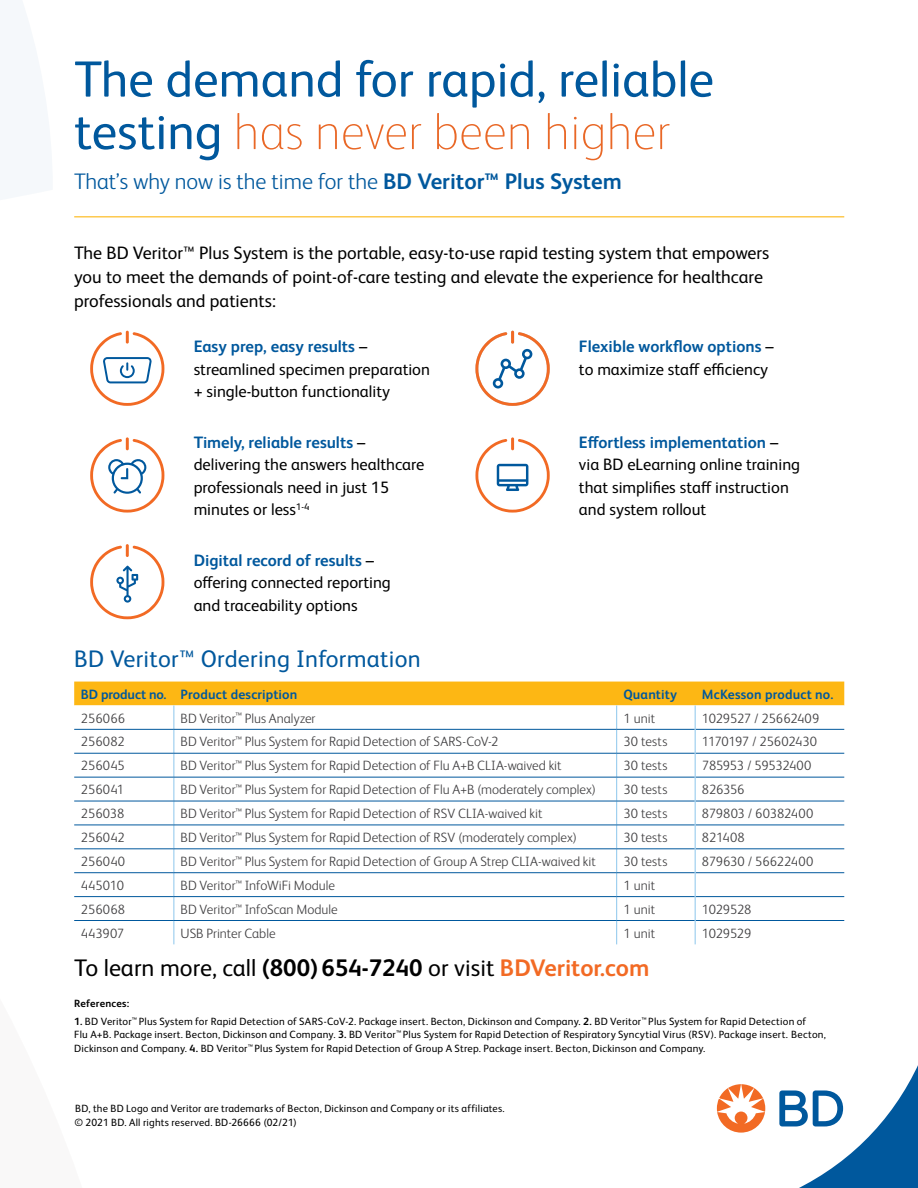
<style>
.page{position:relative;width:918px;height:1188px;background:#fff}
.page>*{position:absolute;margin:0;border:0;box-sizing:border-box;transform-origin:0 0}
.t1{font:51px/52.5px "FS Albert Pro";color:#00589d}
.t2{font:24px "FS Albert Pro";color:#000}
.t3{font:24px "FS Albert Pro";letter-spacing:.01em;color:#00589d}
.t4{font:300 22.5px "FS Albert Pro";color:#00589d}
.t5{font:18px/24px "FS Albert Pro";color:#000}
.t6{font:16.5px/22.5px "FS Albert Pro";color:#000}
.t7{font:300 13.5px "FS Albert Pro";color:#414042}
.t8{font:700 13.5px "FS Albert Pro";letter-spacing:.01em;color:#00589d}
.t9{font:300 13.5px "FS Albert Pro";letter-spacing:-.02em;color:#414042}
.t10{font:10.5px/13.5px "FS Albert Pro";letter-spacing:.02em;color:#000}
.t11{font:700 10.5px "FS Albert Pro";letter-spacing:.02em;color:#000}
.s1{font-weight:100;color:#e96827}
.s2{font-weight:700}
.s3{font-weight:700;color:#00589d}
.s4{font-weight:700;color:#f26a24}
</style>
<div class="page">
<hr style="left:74px;top:216px;width:770px;height:1px;background:#fdb714">
<svg style="left:717px;top:1065px;width:201px;height:123px"></svg>
<svg style="left:90px;top:544px;width:74px;height:75px"></svg>
<svg style="left:90px;top:437px;width:74px;height:76px"></svg>
<svg style="left:475px;top:437px;width:75px;height:76px"></svg>
<svg style="left:475px;top:331px;width:75px;height:75px"></svg>
<svg style="left:90px;top:331px;width:74px;height:75px"></svg>
<svg style="left:74px;top:682px;width:770px;height:262px"></svg>
<h1 class="t1" style="left:74px;top:49px;width:641px">The demand for rapid, reliable testing <span class="s1">has never been higher</span></h1>
<h3 class="t4" style="left:74px;top:166px;width:549px">That’s why now is the time for the <span class="s2">BD Veritor™ Plus System</span></h3>
<h3 class="t5" style="left:74px;top:239px;width:697px">The BD Veritor™ Plus System is the portable, easy-to-use rapid testing system that empowers you to meet the demands of point-of-care testing and elevate the experience for healthcare professionals and patients:</h3>
<p class="t6" style="left:194px;top:334px;width:238px"><span class="s3">Easy prep, easy results</span> – streamlined specimen preparation + single-button functionality</p>
<p class="t6" style="left:579px;top:334px;width:196px"><span class="s3">Flexible workflow options</span> – to maximize staff efficiency</p>
<p class="t6" style="left:194px;top:429px;width:232px"><span class="s3">Timely, reliable results</span> – delivering the answers healthcare professionals need in just 15 minutes or less<sup>1-4</sup></p>
<p class="t6" style="left:194px;top:547px;width:199px"><span class="s3">Digital record of results</span> – offering connected reporting and traceability options</p>
<p class="t6" style="left:579px;top:429px;width:223px"><span class="s3">Effortless implementation</span> – via BD eLearning online training that simplifies staff instruction and system rollout</p>
<h2 class="t3" style="left:74px;top:641px;width:348px">BD Veritor™ Ordering Information</h2>
<p class="t8" style="left:81px;top:685px;width:218px">BD product no. Product description</p>
<p class="t8" style="left:623px;top:685px;width:55px">Quantity</p>
<p class="t8" style="left:702px;top:685px;width:133px">McKesson product no.</p>
<p class="t7" style="left:81px;top:709px;width:46px">256066</p>
<p class="t7" style="left:181px;top:709px;width:136px">BD Veritor<sup>™</sup> Plus Analyzer</p>
<p class="t7" style="left:623px;top:709px;width:33px">1 unit</p>
<p class="t7" style="left:702px;top:709px;width:119px">1029527 / 25662409</p>
<p class="t7" style="left:81px;top:733px;width:45px">256082</p>
<p class="t7" style="left:181px;top:733px;width:319px">BD Veritor<sup>™</sup> Plus System for Rapid Detection of SARS-CoV-2</p>
<p class="t7" style="left:623px;top:733px;width:46px">30 tests</p>
<p class="t9" style="left:702px;top:733px;width:117px">1170197 / 25602430</p>
<p class="t7" style="left:81px;top:756px;width:45px">256045</p>
<p class="t7" style="left:181px;top:756px;width:383px">BD Veritor<sup>™</sup> Plus System for Rapid Detection of Flu A+B CLIA-waived kit</p>
<p class="t7" style="left:623px;top:756px;width:46px">30 tests</p>
<p class="t9" style="left:702px;top:756px;width:111px">785953 / 59532400</p>
<p class="t7" style="left:81px;top:780px;width:45px">256041</p>
<p class="t7" style="left:181px;top:780px;width:417px">BD Veritor<sup>™</sup> Plus System for Rapid Detection of Flu A+B (moderately complex)</p>
<p class="t7" style="left:623px;top:780px;width:46px">30 tests</p>
<p class="t7" style="left:702px;top:780px;width:44px">826356</p>
<p class="t7" style="left:81px;top:804px;width:45px">256038</p>
<p class="t7" style="left:181px;top:804px;width:363px">BD Veritor<sup>™</sup> Plus System for Rapid Detection of RSV CLIA-waived kit</p>
<p class="t7" style="left:623px;top:804px;width:46px">30 tests</p>
<p class="t7" style="left:702px;top:804px;width:113px">879803 / 60382400</p>
<p class="t7" style="left:81px;top:828px;width:45px">256042</p>
<p class="t7" style="left:181px;top:828px;width:398px">BD Veritor<sup>™</sup> Plus System for Rapid Detection of RSV (moderately complex)</p>
<p class="t7" style="left:623px;top:828px;width:46px">30 tests</p>
<p class="t7" style="left:702px;top:828px;width:44px">821408</p>
<p class="t7" style="left:81px;top:852px;width:46px">256040</p>
<p class="t7" style="left:181px;top:852px;width:417px">BD Veritor<sup>™</sup> Plus System for Rapid Detection of Group A Strep CLIA-waived kit</p>
<p class="t7" style="left:623px;top:852px;width:46px">30 tests</p>
<p class="t7" style="left:702px;top:852px;width:113px">879630 / 56622400</p>
<p class="t7" style="left:81px;top:876px;width:45px">445010</p>
<p class="t7" style="left:181px;top:876px;width:156px">BD Veritor<sup>™</sup> InfoWiFi Module</p>
<p class="t7" style="left:623px;top:876px;width:33px">1 unit</p>
<p class="t7" style="left:81px;top:900px;width:46px">256068</p>
<p class="t7" style="left:181px;top:900px;width:159px">BD Veritor<sup>™</sup> InfoScan Module</p>
<p class="t7" style="left:623px;top:900px;width:33px">1 unit</p>
<p class="t9" style="left:702px;top:900px;width:51px">1029528</p>
<p class="t7" style="left:81px;top:924px;width:45px">443907</p>
<p class="t7" style="left:181px;top:924px;width:96px">USB Printer Cable</p>
<p class="t7" style="left:623px;top:924px;width:33px">1 unit</p>
<p class="t9" style="left:702px;top:924px;width:51px">1029529</p>
<h2 class="t2" style="left:74px;top:951px;width:577px">To learn more, call <span class="s2">(800) 654-7240</span> or visit <span class="s4">BDVeritor.com</span></h2>
<p class="t11" style="left:74px;top:996px;width:56px">References:</p>
<p class="t10" style="left:74px;top:1013px;width:753px"><span class="s2">1.</span> BD Veritor<sup>™</sup> Plus System for Rapid Detection of SARS-CoV-2. Package insert. Becton, Dickinson and Company. <span class="s2">2.</span> BD Veritor<sup>™</sup> Plus System for Rapid Detection of<br>Flu A+B. Package insert. Becton, Dickinson and Company. <span class="s2">3.</span> BD Veritor<sup>™</sup> Plus System for Rapid Detection of Respiratory Syncytial Virus (RSV). Package insert. Becton,<br>Dickinson and Company. <span class="s2">4.</span> BD Veritor<sup>™</sup> Plus System for Rapid Detection of Group A Strep. Package insert. Becton, Dickinson and Company.</p>
<p class="t10" style="left:74px;top:1101px;width:432px">BD, the BD Logo and Veritor are trademarks of Becton, Dickinson and Company or its affiliates. © 2021 BD. All rights reserved. BD-26666 (02/21)</p>
</div>
